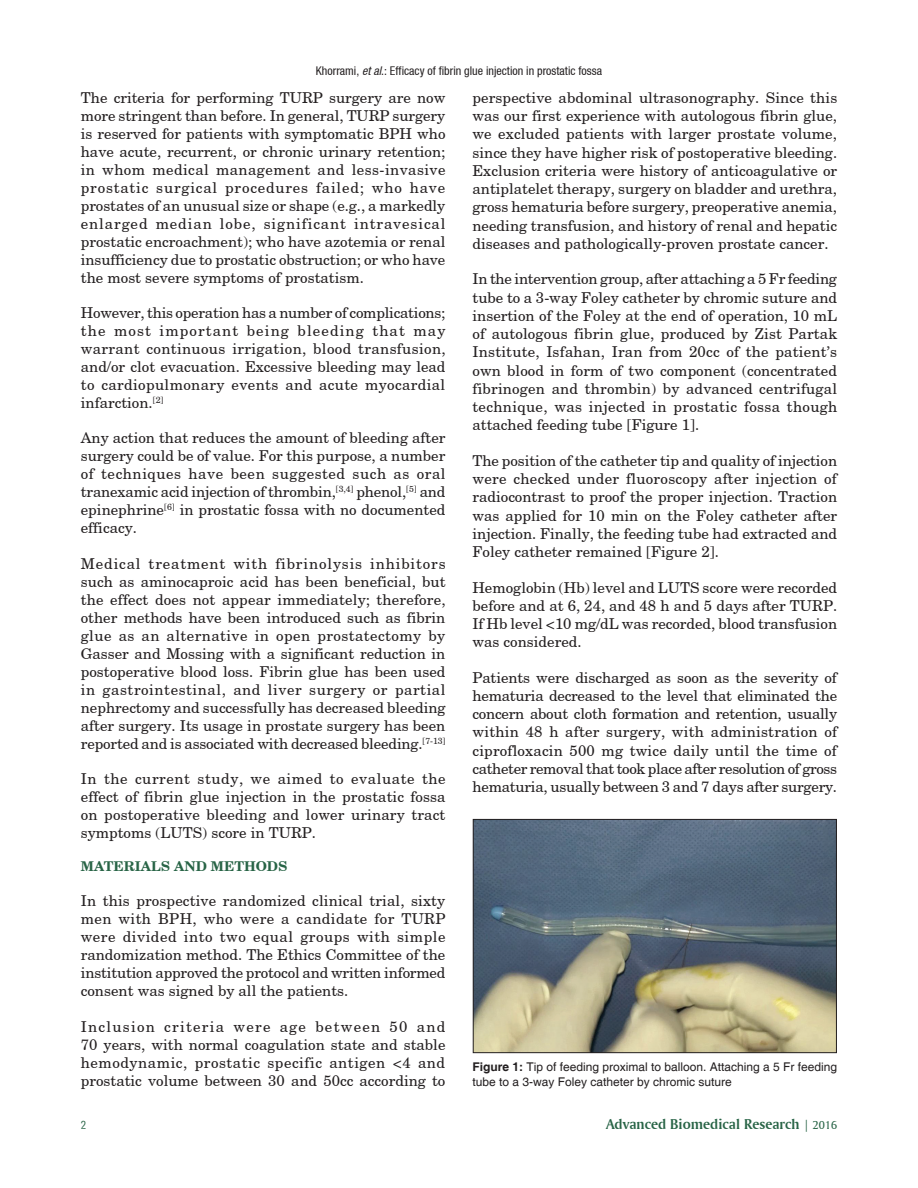
<style>
.page{position:relative;width:918px;height:1188px;background:#fff}
.page>*{position:absolute;margin:0;border:0;box-sizing:border-box;transform-origin:0 0}
.TX{font:15px/18px "New Century Schoolbook";color:#231f20;text-align:justify}
.RF{font:15px "Amerigo BT Bold A";color:#286446}
.t1{font:700 13.5px "Century Schoolbook BT";color:#286446}
.FGC{font:12px/15px "Helvetica";color:#231f20}
.t2{font:12px "Heavenetica Cond 5 SH";color:#231f20}
.RF-2{font:12px "Bell Centennial BT Address";color:#286446}
.s1{font-family:"Heavenetica Cond 5 Obl SH"}
.s2{font-weight:700}
.s3{font-family:"Amerigo BT Roman A";font-size:12px}
</style>
<div class="page">
<img style="left:475px;top:821px;width:360px;height:230px">
<div style="left:473px;top:819px;width:364px;height:234px;border:1px solid #231f20"></div>
<p class="t2" style="left:316px;top:63px;width:288px">Khorrami, <span class="s1">et al</span>.: Efficacy of fibrin glue injection in prostatic fossa</p>
<p class="TX" style="left:81px;top:88px;width:366px">The criteria for performing TURP surgery are now more stringent than before. In general, TURP surgery is reserved for patients with symptomatic BPH who have acute, recurrent, or chronic urinary retention; in whom medical management and less‑invasive prostatic surgical procedures failed; who have prostates of an unusual size or shape (e.g., a markedly enlarged median lobe, significant intravesical prostatic encroachment); who have azotemia or renal insufficiency due to prostatic obstruction; or who have the most severe symptoms of prostatism.</p>
<p class="TX" style="left:81px;top:303px;width:366px">However, this operation has a number of complications; the most important being bleeding that may warrant continuous irrigation, blood transfusion, and/or clot evacuation. Excessive bleeding may lead to cardiopulmonary events and acute myocardial infarction.<sup>[2]</sup></p>
<p class="TX" style="left:81px;top:429px;width:366px">Any action that reduces the amount of bleeding after surgery could be of value. For this purpose, a number of techniques have been suggested such as oral tranexamic acid injection of thrombin,<sup>[3,4]</sup> phenol,<sup>[5]</sup> and epinephrine<sup>[6]</sup> in prostatic fossa with no documented efficacy.</p>
<p class="TX" style="left:81px;top:554px;width:366px">Medical treatment with fibrinolysis inhibitors such as aminocaproic acid has been beneficial, but the effect does not appear immediately; therefore, other methods have been introduced such as fibrin glue as an alternative in open prostatectomy by Gasser and Mossing with a significant reduction in postoperative blood loss. Fibrin glue has been used in gastrointestinal, and liver surgery or partial nephrectomy and successfully has decreased bleeding after surgery. Its usage in prostate surgery has been reported and is associated with decreased bleeding.<sup>[7‑13]</sup></p>
<p class="TX" style="left:81px;top:769px;width:366px">In the current study, we aimed to evaluate the effect of fibrin glue injection in the prostatic fossa on postoperative bleeding and lower urinary tract symptoms (LUTS) score in TURP.</p>
<h1 class="t1" style="left:81px;top:858px;width:208px">MATERIALS AND METHODS</h1>
<p class="TX" style="left:81px;top:892px;width:366px">In this prospective randomized clinical trial, sixty men with BPH, who were a candidate for TURP were divided into two equal groups with simple randomization method. The Ethics Committee of the institution approved the protocol and written informed consent was signed by all the patients.</p>
<p class="TX" style="left:81px;top:1017px;width:366px">Inclusion criteria were age between 50 and 70 years, with normal coagulation state and stable hemodynamic, prostatic specific antigen &lt;4 and prostatic volume between 30 and 50cc according to</p>
<p class="TX" style="left:472px;top:88px;width:366px">perspective abdominal ultrasonography. Since this was our first experience with autologous fibrin glue, we excluded patients with larger prostate volume, since they have higher risk of postoperative bleeding.<br>Exclusion criteria were history of anticoagulative or antiplatelet therapy, surgery on bladder and urethra, gross hematuria before surgery, preoperative anemia, needing transfusion, and history of renal and hepatic diseases and pathologically‑proven prostate cancer.</p>
<p class="TX" style="left:472px;top:269px;width:366px">In the intervention group, after attaching a 5 Fr feeding tube to a 3‑way Foley catheter by chromic suture and insertion of the Foley at the end of operation, 10 mL of autologous fibrin glue, produced by Zist Partak Institute, Isfahan, Iran from 20cc of the patient’s own blood in form of two component (concentrated fibrinogen and thrombin) by advanced centrifugal technique, was injected in prostatic fossa though attached feeding tube [Figure 1].</p>
<p class="TX" style="left:472px;top:451px;width:366px">The position of the catheter tip and quality of injection were checked under fluoroscopy after injection of radiocontrast to proof the proper injection. Traction was applied for 10 min on the Foley catheter after injection. Finally, the feeding tube had extracted and Foley catheter remained [Figure 2].</p>
<p class="TX" style="left:472px;top:578px;width:366px">Hemoglobin (Hb) level and LUTS score were recorded before and at 6, 24, and 48 h and 5 days after TURP.<br>If Hb level &lt;10 mg/dL was recorded, blood transfusion was considered.</p>
<p class="TX" style="left:472px;top:668px;width:366px">Patients were discharged as soon as the severity of hematuria decreased to the level that eliminated the concern about cloth formation and retention, usually within 48 h after surgery, with administration of ciprofloxacin 500 mg twice daily until the time of catheter removal that took place after resolution of gross hematuria, usually between 3 and 7 days after surgery.</p>
<p class="FGC" style="left:472px;top:1059px;width:366px"><span class="s2">Figure 1:</span> Tip of feeding proximal to balloon. Attaching a 5 Fr feeding tube to a 3-way Foley catheter by chromic suture</p>
<p class="RF-2" style="left:81px;top:1118px;width:7px">2</p>
<p class="RF" style="left:606px;top:1115px;width:233px">Advanced Biomedical Research <span class="s3">| 2016</span></p>
</div>
